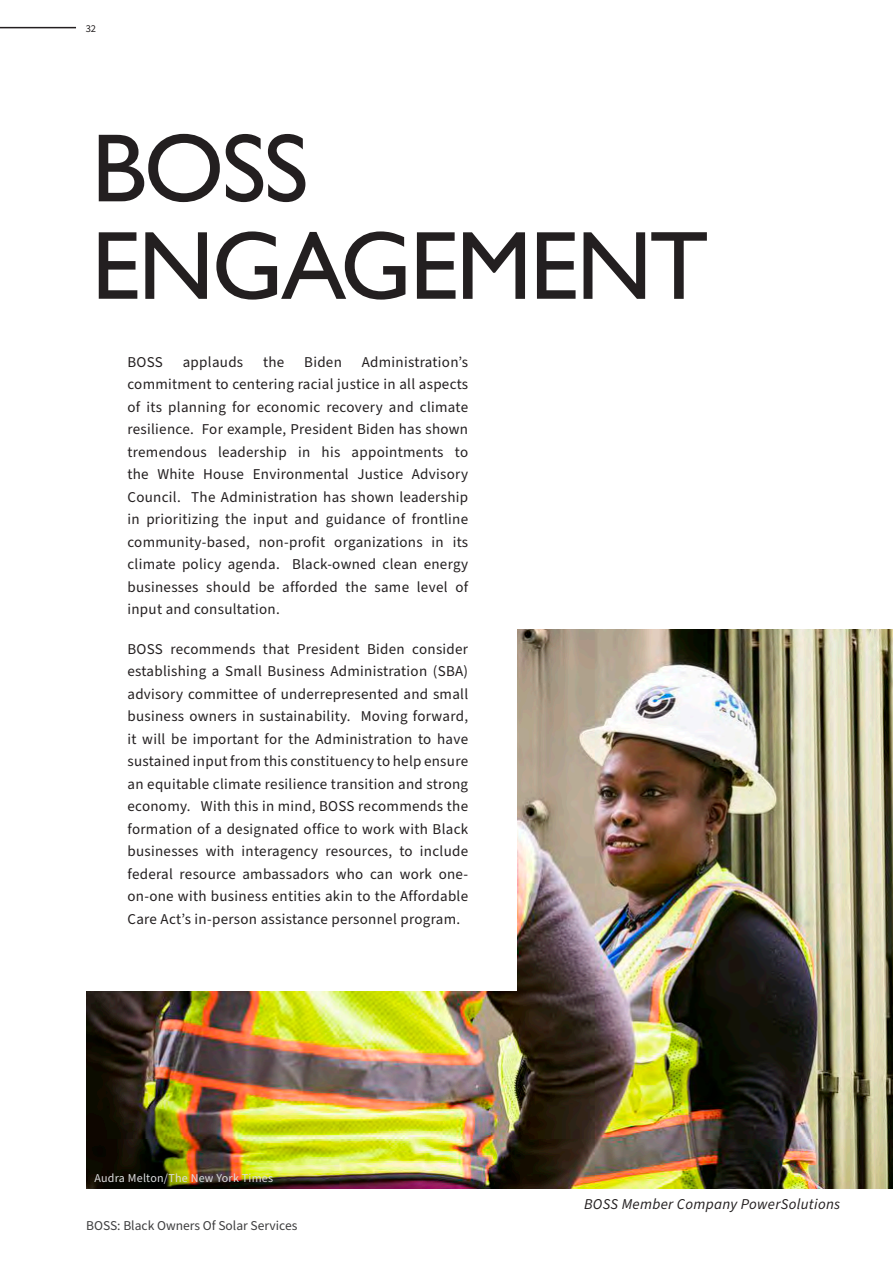
<style>
.page{position:relative;width:893px;height:1263px;background:#fff}
.page>*{position:absolute;margin:0;border:0;box-sizing:border-box;transform-origin:0 0}
.t1{font:97.5px "Gill Sans";letter-spacing:-.025em;color:#231f20}
.body_text{font:15px/22.5px "Source Sans Pro";letter-spacing:.02em;color:#231f20;text-align:justify}
.body_text-2{font:italic 15px "Source Sans Pro";letter-spacing:.02em;color:#231f20}
.t2{font:13.5px "Source Sans Pro";color:#3e3e3f}
.body_text-3{font:12px "Source Sans Pro";letter-spacing:.02em;color:#dcdddf}
.t3{font:10.5px "Source Sans Pro";color:#231f20}
</style>
<div class="page">
<hr style="left:0;top:27px;width:76px;height:1px;background:#231f20">
<img style="left:86px;top:630px;width:807px;height:559px">
<div style="left:62px;top:68px;width:455px;height:923px;background:#fff"></div>
<p class="t3" style="left:86px;top:21px;width:12px">32</p>
<p class="t1" style="left:91px;top:112px;width:219px">BOSS</p>
<p class="t1" style="left:91px;top:209px;width:619px">ENGAGEMENT</p>
<p class="body_text" style="left:127px;top:351px;width:342px;text-indent:234px">Administration’s commitment to centering racial justice in all aspects of its planning for economic recovery and climate resilience. For example, President Biden has shown tremendous leadership in his appointments to the White House Environmental Justice Advisory Council. The Administration has shown leadership in prioritizing the input and guidance of frontline community-based, non-profit organizations in its climate policy agenda. Black-owned clean energy businesses should be afforded the same level of input and consultation.</p>
<p class="body_text" style="left:127px;top:638px;width:342px">BOSS recommends that President Biden consider establishing a Small Business Administration (SBA) advisory committee of underrepresented and small business owners in sustainability. Moving forward, it will be important for the Administration to have sustained input from this constituency to help ensure an equitable climate resilience transition and strong economy. With this in mind, BOSS recommends the formation of a designated office to work with Black businesses with interagency resources, to include federal resource ambassadors who can work one&shy;on-one with business entities akin to the Affordable Care Act’s in-person assistance personnel program.</p>
<p class="body_text" style="left:127px;top:351px;width:37px">BOSS</p>
<p class="body_text" style="left:183px;top:351px;width:62px">applauds</p>
<p class="body_text" style="left:263px;top:351px;width:23px">the</p>
<p class="body_text" style="left:304px;top:351px;width:39px">Biden</p>
<p class="body_text-3" style="left:94px;top:1170px;width:180px">Audra Melton/The New York Times</p>
<p class="t2" style="left:86px;top:1217px;width:213px">BOSS: Black Owners Of Solar Services</p>
<p class="body_text-2" style="left:584px;top:1194px;width:258px">BOSS Member Company PowerSolutions</p>
</div>
